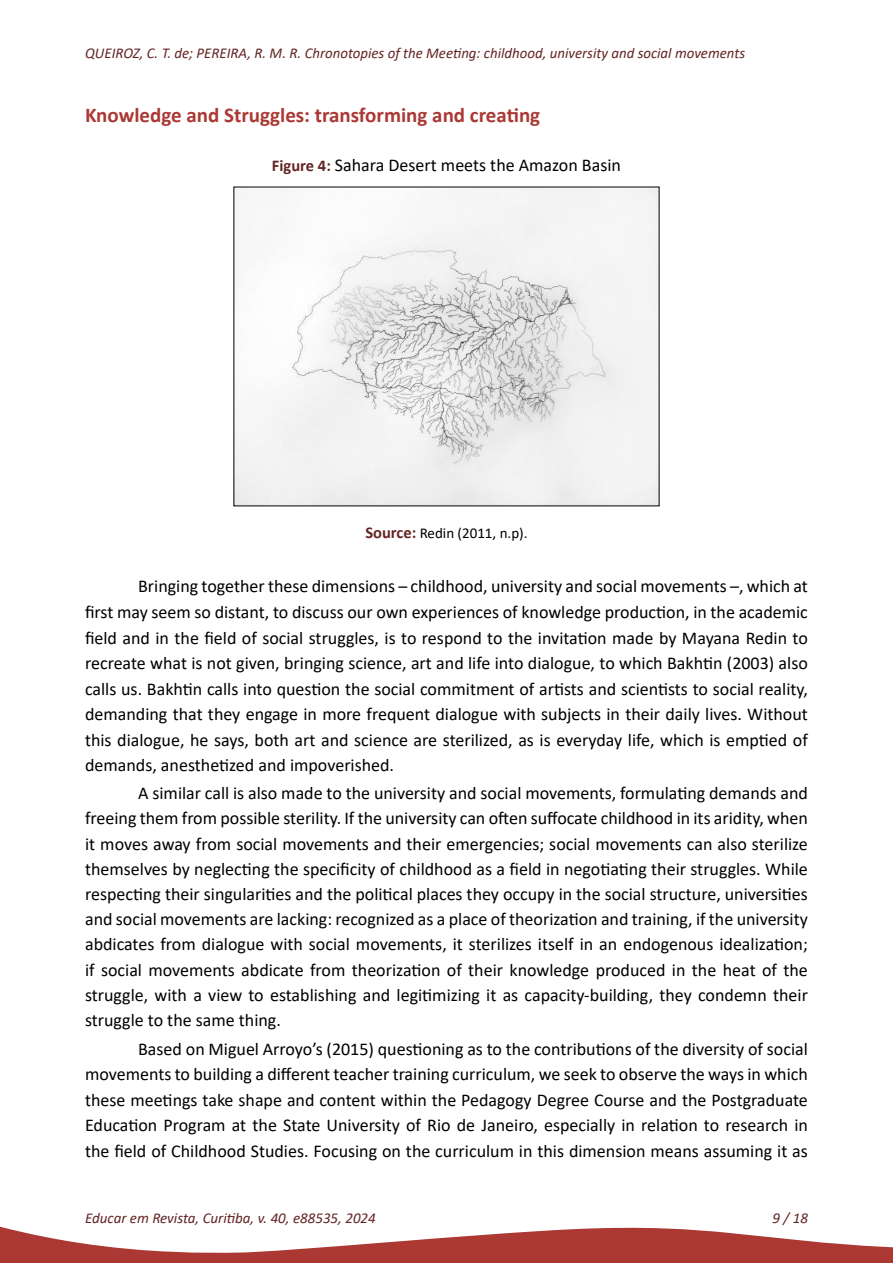
<style>
.page{position:relative;width:893px;height:1263px;background:#fff}
.page>*{position:absolute;margin:0;border:0;box-sizing:border-box;transform-origin:0 0}
._14-SUBTÍTULO{font:700 21px "Calibri";color:#ab3834}
._15-TEXTO{font:18px/25.5px "Calibri";color:#000;text-align:justify}
._18-TÍTULO_FIGURA{font:18px "Calibri";color:#000}
.t1{font:italic 15px "Calibri";color:#632423}
._19-FONTE_FIGURA{font:15px "Calibri";color:#000}
.s1{font-weight:700;font-size:16.5px;color:#632423}
</style>
<div class="page">
<svg style="left:0;top:1226px;width:893px;height:37px"></svg>
<img style="left:235px;top:189px;width:422px;height:315px">
<p class="t1" style="left:85px;top:43px;width:662px">QUEIROZ, C. T. de; PEREIRA, R. M. R. Chronotopies of the Meeting: childhood, university and social movements</p>
<p class="_14-SUBTÍTULO" style="left:85px;top:100px;width:457px">Knowledge and Struggles: transforming and creating</p>
<p class="_18-TÍTULO_FIGURA" style="left:272px;top:152px;width:350px"><span class="s1">Figure 4:</span> Sahara Desert meets the Amazon Basin</p>
<p class="_19-FONTE_FIGURA" style="left:365px;top:523px;width:164px"><span class="s1">Source:</span> Redin (2011, n.p).</p>
<p class="_15-TEXTO" style="left:85px;top:573px;width:724px;text-indent:53px">Bringing together these dimensions – childhood, university and social movements –, which at first may seem so distant, to discuss our own experiences of knowledge production, in the academic field and in the field of social struggles, is to respond to the invitation made by Mayana Redin to recreate what is not given, bringing science, art and life into dialogue, to which Bakhtin (2003) also calls us. Bakhtin calls into question the social commitment of artists and scientists to social reality, demanding that they engage in more frequent dialogue with subjects in their daily lives. Without this dialogue, he says, both art and science are sterilized, as is everyday life, which is emptied of demands, anesthetized and impoverished.</p>
<p class="_15-TEXTO" style="left:85px;top:780px;width:724px;text-indent:53px">A similar call is also made to the university and social movements, formulating demands and freeing them from possible sterility. If the university can often suffocate childhood in its aridity, when it moves away from social movements and their emergencies; social movements can also sterilize themselves by neglecting the specificity of childhood as a field in negotiating their struggles. While respecting their singularities and the political places they occupy in the social structure, universities and social movements are lacking: recognized as a place of theorization and training, if the university abdicates from dialogue with social movements, it sterilizes itself in an endogenous idealization; if social movements abdicate from theorization of their knowledge produced in the heat of the struggle, with a view to establishing and legitimizing it as capacity-building, they condemn their struggle to the same thing.</p>
<p class="_15-TEXTO" style="left:85px;top:1035px;width:724px;text-indent:53px">Based on Miguel Arroyo’s (2015) questioning as to the contributions of the diversity of social movements to building a different teacher training curriculum, we seek to observe the ways in which these meetings take shape and content within the Pedagogy Degree Course and the Postgraduate Education Program at the State University of Rio de Janeiro, especially in relation to research in the field of Childhood Studies. Focusing on the curriculum in this dimension means assuming it as</p>
<p class="t1" style="left:85px;top:1208px;width:292px">Educar em Revista, Curitiba, v. 40, e88535, 2024</p>
<p class="t1" style="left:772px;top:1208px;width:37px">9 / 18</p>
</div>
